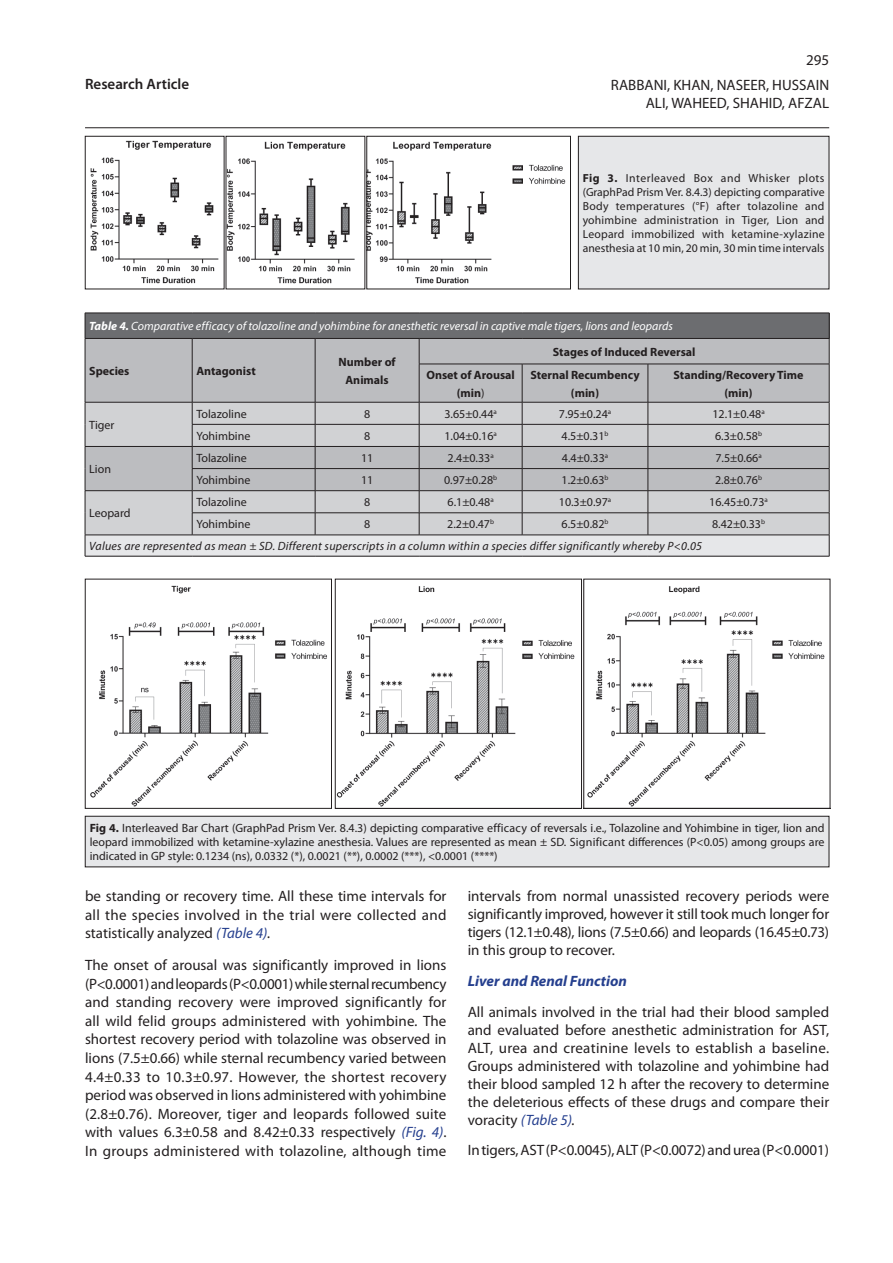
<style>
.page{position:relative;width:893px;height:1263px;background:#fff}
.page>*{position:absolute;margin:0;border:0;box-sizing:border-box;transform-origin:0 0}
.t1{font:15px/18.6px "Myriad Pro";color:#231f20;text-align:justify}
.t2{font:italic 700 15px "Myriad Pro";color:#253f8e}
.t3{font:600 15px "Myriad Pro";color:#231f20}
.t4{font:12px/14.4px "Myriad Pro";color:#231f20;text-align:justify}
.t5{font:700 12px/18px "Myriad Pro";color:#231f20;text-align:center}
.t6{font:italic 12px "Myriad Pro";color:#fff}
.t7{font:italic 12px "Myriad Pro";letter-spacing:.02em;color:#231f20}
.t8{font:11.7px/14.1px "Myriad Pro";color:#231f20;text-align:justify}
.s1{font-weight:700}
.s2{font-weight:400}
.s3{font-style:italic;color:#253f8e}
.s4{font-style:italic}
</style>
<div class="page">
<hr style="left:85px;top:127px;width:744px;height:1px;background:#231f20">
<div style="left:85px;top:313px;width:744px;height:25px;background:#6c6d70"></div>
<div style="left:86px;top:339px;width:743px;height:63px;background:#bcbdc0"></div>
<hr style="left:85px;top:313px;width:107px;height:1px;background:#231f20">
<hr style="left:192px;top:313px;width:123px;height:1px;background:#231f20">
<hr style="left:315px;top:313px;width:104px;height:1px;background:#231f20">
<hr style="left:419px;top:313px;width:103px;height:1px;background:#231f20">
<hr style="left:522px;top:313px;width:126px;height:1px;background:#231f20">
<hr style="left:648px;top:313px;width:181px;height:1px;background:#231f20">
<hr style="left:85px;top:338px;width:107px;height:1px;background:#231f20">
<svg style="left:85px;top:313px;width:1px;height:51px"></svg>
<hr style="left:192px;top:338px;width:123px;height:1px;background:#231f20">
<svg style="left:192px;top:339px;width:1px;height:25px"></svg>
<hr style="left:315px;top:338px;width:104px;height:1px;background:#231f20">
<svg style="left:315px;top:339px;width:1px;height:25px"></svg>
<hr style="left:85px;top:364px;width:1px;height:38px;background:#231f20">
<hr style="left:192px;top:364px;width:1px;height:38px;background:#231f20">
<hr style="left:315px;top:364px;width:1px;height:38px;background:#231f20">
<hr style="left:419px;top:338px;width:103px;height:1px;background:#231f20">
<svg style="left:419px;top:339px;width:1px;height:25px"></svg>
<hr style="left:522px;top:338px;width:126px;height:1px;background:#231f20">
<hr style="left:648px;top:338px;width:181px;height:1px;background:#231f20">
<svg style="left:829px;top:313px;width:1px;height:51px"></svg>
<hr style="left:419px;top:364px;width:103px;height:1px;background:#231f20">
<hr style="left:419px;top:364px;width:1px;height:38px;background:#231f20">
<hr style="left:522px;top:364px;width:126px;height:1px;background:#231f20">
<hr style="left:522px;top:364px;width:1px;height:38px;background:#231f20">
<hr style="left:648px;top:364px;width:181px;height:1px;background:#231f20">
<hr style="left:648px;top:364px;width:1px;height:38px;background:#231f20">
<hr style="left:829px;top:364px;width:1px;height:38px;background:#231f20">
<svg style="left:85px;top:402px;width:745px;height:154px;background:#c5c6c8"></svg>
<hr style="left:85px;top:556px;width:107px;height:1px;background:#231f20">
<hr style="left:192px;top:556px;width:123px;height:1px;background:#231f20">
<hr style="left:315px;top:556px;width:104px;height:1px;background:#231f20">
<hr style="left:419px;top:556px;width:103px;height:1px;background:#231f20">
<hr style="left:522px;top:556px;width:126px;height:1px;background:#231f20">
<hr style="left:648px;top:556px;width:181px;height:1px;background:#231f20">
<img style="left:90px;top:140px;width:129px;height:144px">
<div style="left:85px;top:136px;width:139px;height:153px;border:1px solid #231f20"></div>
<img style="left:228px;top:141px;width:127px;height:143px">
<img style="left:369px;top:141px;width:197px;height:143px">
<div style="left:367px;top:136px;width:204px;height:153px;border:1px solid #231f20"></div>
<div style="left:578px;top:136px;width:251px;height:153px;background:#e6e7e9"></div>
<div style="left:578px;top:136px;width:251px;height:153px;border:1px solid #231f20"></div>
<img style="left:90px;top:585px;width:237px;height:221px">
<div style="left:85px;top:579px;width:247px;height:229px;border:1px solid #231f20"></div>
<img style="left:337px;top:586px;width:238px;height:220px">
<div style="left:335px;top:579px;width:247px;height:229px;border:1px solid #231f20"></div>
<img style="left:587px;top:586px;width:238px;height:220px">
<div style="left:85px;top:816px;width:744px;height:51px;background:#e6e7e9"></div>
<div style="left:85px;top:816px;width:744px;height:51px;border:1px solid #231f20"></div>
<p class="t3" style="left:85px;top:74px;width:106px">Research Article</p>
<p class="t1" style="left:806px;top:51px;width:25px">295</p>
<p class="t1" style="left:611px;top:76px;width:220px;line-height:18px;text-align:right">RABBANI, KHAN, NASEER, HUSSAIN<br>ALI, WAHEED, SHAHID, AFZAL</p>
<p class="t8" style="left:583px;top:171px;width:243px"><span class="s1">Fig 3.</span> Interleaved Box and Whisker plots (GraphPad Prism Ver. 8.4.3) depicting comparative Body temperatures (°F) after tolazoline and yohimbine administration in Tiger, Lion and Leopard immobilized with ketamine-xylazine anesthesia at 10 min, 20 min, 30 min time intervals</p>
<p class="t6" style="left:89px;top:319px;width:585px"><span class="s1">Table 4.</span> Comparative efficacy of tolazoline and yohimbine for anesthetic reversal in captive male tigers, lions and leopards</p>
<p class="t5" style="left:89px;top:362px;width:42px">Species</p>
<p class="t5" style="left:196px;top:362px;width:61px">Antagonist</p>
<p class="t5" style="left:339px;top:353px;width:59px">Number of<br>Animals</p>
<p class="t5" style="left:553px;top:343px;width:144px">Stages of Induced Reversal</p>
<p class="t5" style="left:426px;top:366px;width:90px">Onset of Arousal (min<span class="s2">)</span></p>
<p class="t5" style="left:530px;top:366px;width:111px">Sternal Recumbency (min)</p>
<p class="t5" style="left:674px;top:366px;width:131px">Standing/Recovery Time (min)</p>
<p class="t4" style="left:89px;top:417px;width:27px">Tiger</p>
<p class="t4" style="left:89px;top:462px;width:23px">Lion</p>
<p class="t4" style="left:196px;top:406px;width:52px">Tolazoline</p>
<p class="t4" style="left:364px;top:406px;width:8px">8</p>
<p class="t4" style="left:444px;top:406px;width:54px">3.65±0.44<sup>a</sup></p>
<p class="t4" style="left:559px;top:406px;width:54px">7.95±0.24<sup>a</sup></p>
<p class="t4" style="left:712px;top:406px;width:54px">12.1±0.48<sup>a</sup></p>
<p class="t4" style="left:196px;top:428px;width:55px">Yohimbine</p>
<p class="t4" style="left:364px;top:428px;width:8px">8</p>
<p class="t4" style="left:444px;top:428px;width:54px">1.04±0.16<sup>a</sup></p>
<p class="t4" style="left:562px;top:428px;width:48px">4.5±0.31<sup>b</sup></p>
<p class="t4" style="left:715px;top:428px;width:48px">6.3±0.58<sup>b</sup></p>
<p class="t4" style="left:196px;top:451px;width:52px">Tolazoline</p>
<p class="t4" style="left:361px;top:451px;width:14px">11</p>
<p class="t4" style="left:448px;top:451px;width:48px">2.4±0.33<sup>a</sup></p>
<p class="t4" style="left:562px;top:451px;width:48px">4.4±0.33<sup>a</sup></p>
<p class="t4" style="left:715px;top:451px;width:48px">7.5±0.66<sup>a</sup></p>
<p class="t4" style="left:196px;top:473px;width:55px">Yohimbine</p>
<p class="t4" style="left:361px;top:473px;width:14px">11</p>
<p class="t4" style="left:444px;top:473px;width:55px">0.97±0.28<sup>b</sup></p>
<p class="t4" style="left:562px;top:473px;width:48px">1.2±0.63<sup>b</sup></p>
<p class="t4" style="left:715px;top:473px;width:48px">2.8±0.76<sup>b</sup></p>
<p class="t4" style="left:196px;top:495px;width:52px">Tolazoline</p>
<p class="t4" style="left:364px;top:495px;width:8px">8</p>
<p class="t4" style="left:448px;top:495px;width:48px">6.1 ±0.48<sup>a</sup></p>
<p class="t4" style="left:559px;top:495px;width:54px">10.3±0.97<sup>a</sup></p>
<p class="t4" style="left:709px;top:495px;width:60px">16.45±0.73<sup>a</sup></p>
<p class="t4" style="left:196px;top:517px;width:55px">Yohimbine</p>
<p class="t4" style="left:364px;top:517px;width:8px">8</p>
<p class="t4" style="left:447px;top:517px;width:48px">2.2±0.47<sup>b</sup></p>
<p class="t4" style="left:562px;top:517px;width:48px">6.5±0.82<sup>b</sup></p>
<p class="t4" style="left:712px;top:517px;width:55px">8.42±0.33<sup>b</sup></p>
<p class="t7" style="left:89px;top:539px;width:614px">Values are represented as mean ± SD. Different superscripts in a column within a species differ significantly whereby P&lt;0.05</p>
<p class="t4" style="left:89px;top:506px;width:43px">Leopard</p>
<p class="t4" style="left:90px;top:820px;width:736px"><span class="s1">Fig 4.</span> Interleaved Bar Chart (GraphPad Prism Ver. 8.4.3) depicting comparative efficacy of reversals i.e., Tolazoline and Yohimbine in tiger, lion and leopard immobilized with ketamine-xylazine anesthesia. Values are represented as mean ± SD. Significant differences (P&lt;0.05) among groups are indicated in GP style: 0.1234 (ns), 0.0332 (*), 0.0021 (**), 0.0002 (***), &lt;0.0001 (****)</p>
<p class="t1" style="left:85px;top:886px;width:363px">be standing or recovery time. All these time intervals for all the species involved in the trial were collected and statistically analyzed <span class="s3">(Table 4)</span><span class="s4">.</span></p>
<p class="t1" style="left:85px;top:955px;width:363px">The onset of arousal was significantly improved in lions (P&lt;0.0001) and leopards (P&lt;0.0001) while sternal recumbency and standing recovery were improved significantly for all wild felid groups administered with yohimbine<span class="s4">.</span> The shortest recovery period with tolazoline was observed in lions (7.5±0.66) while sternal recumbency varied between 4.4±0.33 to 10.3±0.97. However, the shortest recovery period was observed in lions administered with yohimbine (2.8±0.76). Moreover, tiger and leopards followed suite with values 6.3±0.58 and 8.42±0.33 respectively <span class="s3">(Fig. 4)</span>.<br>In groups administered with tolazoline, although time</p>
<p class="t1" style="left:468px;top:887px;width:363px;line-height:18px">intervals from normal unassisted recovery periods were significantly improved, however it still took much longer for tigers (12.1±0.48), lions (7.5±0.66) and leopards (16.45±0.73) in this group to recover.</p>
<p class="t2" style="left:468px;top:971px;width:161px">Liver and Renal Function</p>
<p class="t1" style="left:468px;top:1002px;width:363px;line-height:18px">All animals involved in the trial had their blood sampled and evaluated before anesthetic administration for AST, ALT, urea and creatinine levels to establish a baseline.<br>Groups administered with tolazoline and yohimbine had their blood sampled 12 h after the recovery to determine the deleterious effects of these drugs and compare their voracity <span class="s3">(Table 5)</span><span class="s4">.</span></p>
<p class="t1" style="left:468px;top:1141px;width:363px">In tigers, AST (P&lt;0.0045), ALT (P&lt;0.0072) and urea (P&lt;0.0001)</p>
</div>
